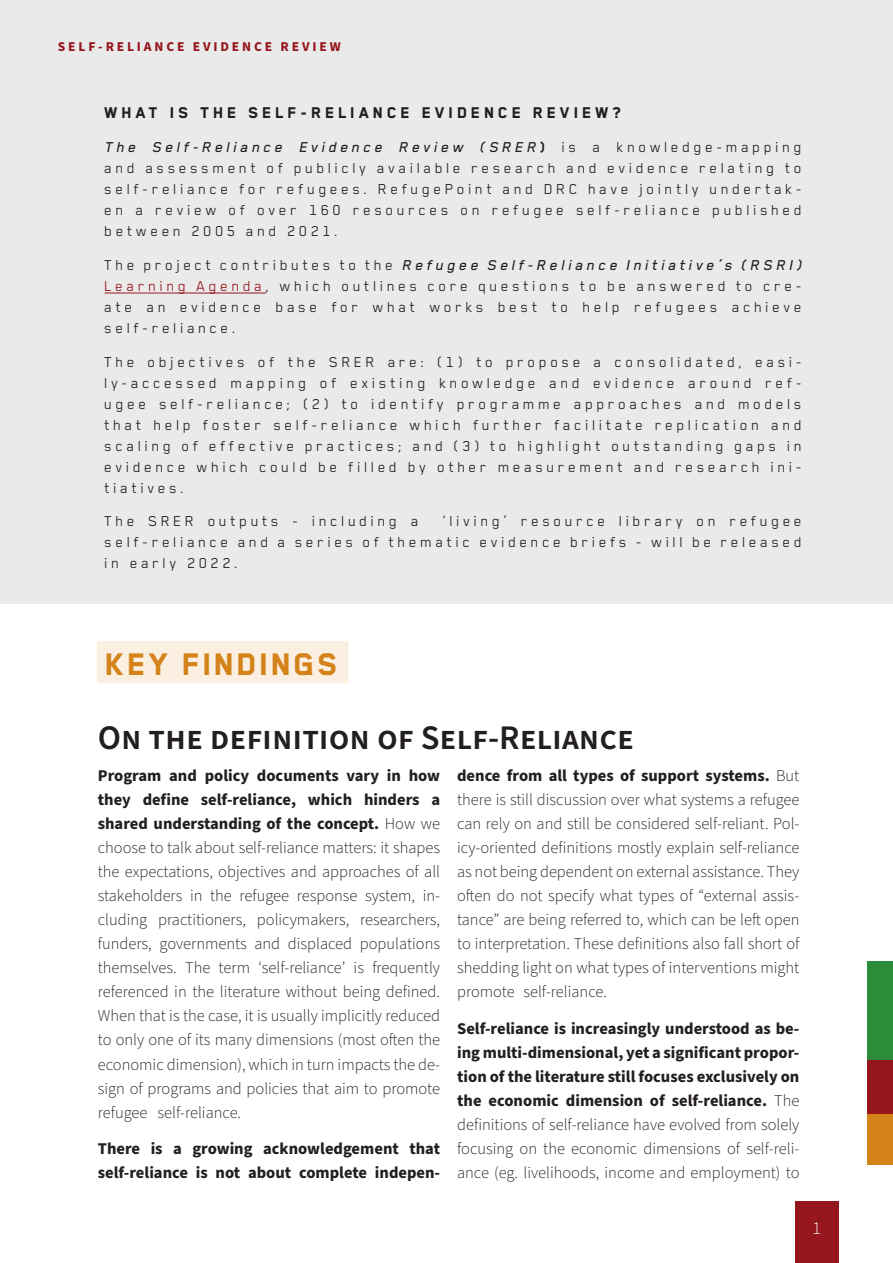
<style>
.page{position:relative;width:893px;height:1263px;background:#fff}
.page>*{position:absolute;margin:0;border:0;box-sizing:border-box;transform-origin:0 0}
.KM_Title{font:800 36px "Blender Pro";letter-spacing:.065em;color:#d4831a}
.T2{font:600 34.5px "Source Sans Pro";color:#231f20}
.t1{font:800 18px "Blender Pro";letter-spacing:.21em;color:#231f20}
.t2{font:300 18px "Source Sans Pro";color:#fff}
.t3{font:300 16.5px/24px "Source Sans Pro";color:#231f20;text-align:justify}
.t4{font:16.5px/21px "Blender Pro";letter-spacing:.21em;color:#231f20;text-align:justify}
.t5{font:700 16.5px/24px "Source Sans Pro";color:#231f20}
.t6{font:700 13.5px "Source Sans Pro";letter-spacing:.21em;color:#96161e}
.s1{font-weight:500;font-style:italic}
.s2{font-weight:700}
.s3{color:#96161e}
.s4{font-weight:300}
</style>
<div class="page">
<div style="left:795px;top:1201px;width:44px;height:62px;background:#96161e"></div>
<div style="left:867px;top:1067px;width:26px;height:98px;background:#d4831a"></div>
<div style="left:867px;top:1016px;width:26px;height:98px;background:#96161e"></div>
<div style="left:867px;top:961px;width:26px;height:99px;background:#2d8c39"></div>
<div style="left:0;top:0;width:893px;height:604px;background:#eaeaea"></div>
<hr style="left:105px;top:293px;width:161px;height:1px;background:#96161e">
<div style="left:97px;top:641px;width:251px;height:42px;background:#fbefe1"></div>
<p class="t6" style="left:58px;top:37px;width:284px">SELF-RELIANCE EVIDENCE REVIEW</p>
<p class="t1" style="left:105px;top:103px;width:518px">WHAT IS THE SELF-RELIANCE EVIDENCE REVIEW?</p>
<p class="t4" style="left:105px;top:136px;width:699px"><span class="s1">The Self-Reliance Evidence Review (SRER</span><span class="s2">)</span> is a knowledge-mapping and assessment of publicly available research and evidence relating to self-reliance for refugees. RefugePoint and DRC have jointly undertak&shy;en a review of over 160 resources on refugee self-reliance published between 2005 and 2021.</p>
<p class="t4" style="left:105px;top:254px;width:699px">The project contributes to the <span class="s1">Refugee Self-Reliance Initiative’s (RSRI)<br></span><span class="s3">Learning Agenda</span>, which outlines core questions to be answered to cre&shy;ate an evidence base for what works best to help refugees achieve self-reliance.</p>
<p class="t4" style="left:105px;top:351px;width:699px">The objectives of the SRER are: (1) to propose a consolidated, easi&shy;ly-accessed mapping of existing knowledge and evidence around ref&shy;ugee self-reliance; (2) to identify programme approaches and models that help foster self-reliance which further facilitate replication and scaling of effective practices; and (3) to highlight outstanding gaps in evidence which could be filled by other measurement and research ini&shy;tiatives.</p>
<p class="t4" style="left:105px;top:510px;width:316px">The SRER outputs - including a</p>
<p class="t4" style="left:105px;top:510px;width:699px;text-indent:338px">‘living’ resource library on refugee self-reliance and a series of thematic evidence briefs - will be released in early 2022.</p>
<p class="KM_Title" style="left:105px;top:645px;width:234px">KEY FINDINGS</p>
<p class="T2" style="left:98px;top:714px;width:538px">On the definition of Self-Reliance</p>
<p class="t3" style="left:98px;top:764px;width:344px"><span class="s2">Program and policy documents vary in how they define self-reliance, which hinders a shared understanding of the concept.</span> How we choose to talk about self-reliance matters: it shapes the expectations, objectives and approaches of all stakeholders in the refugee response system, in&shy;cluding practitioners, policymakers, researchers, funders, governments and displaced populations themselves. The term ‘self-reliance’ is frequently referenced in the literature without being defined.<br>When that is the case, it is usually implicitly reduced to only one of its many dimensions (most often the economic dimension), which in turn impacts the de&shy;sign of programs and policies that aim to promote refugee self-reliance.</p>
<p class="t5" style="left:98px;top:1137px;width:344px">There is a growing acknowledgement that self-reliance is not about complete indepen-</p>
<p class="t3" style="left:457px;top:764px;width:344px"><span class="s2">dence from all types of support systems.</span> But there is still discussion over what systems a refugee can rely on and still be considered self-reliant. Pol&shy;icy-oriented definitions mostly explain self-reliance as not being dependent on external assistance. They often do not specify what types of “external assis&shy;tance” are being referred to, which can be left open to interpretation. These definitions also fall short of shedding light on what types of interventions might promote self-reliance.</p>
<p class="t5" style="left:457px;top:1017px;width:344px;text-align:justify">Self-reliance is increasingly understood as be&shy;ing multi-dimensional, yet a significant propor&shy;tion of the literature still focuses exclusively on the economic dimension of self-reliance. <span class="s4">The definitions of self-reliance have evolved from solely focusing on the economic dimensions of self-reli&shy;ance (eg. livelihoods, income and employment) to</span></p>
<p class="t2" style="left:812px;top:1216px;width:10px">1</p>
</div>
